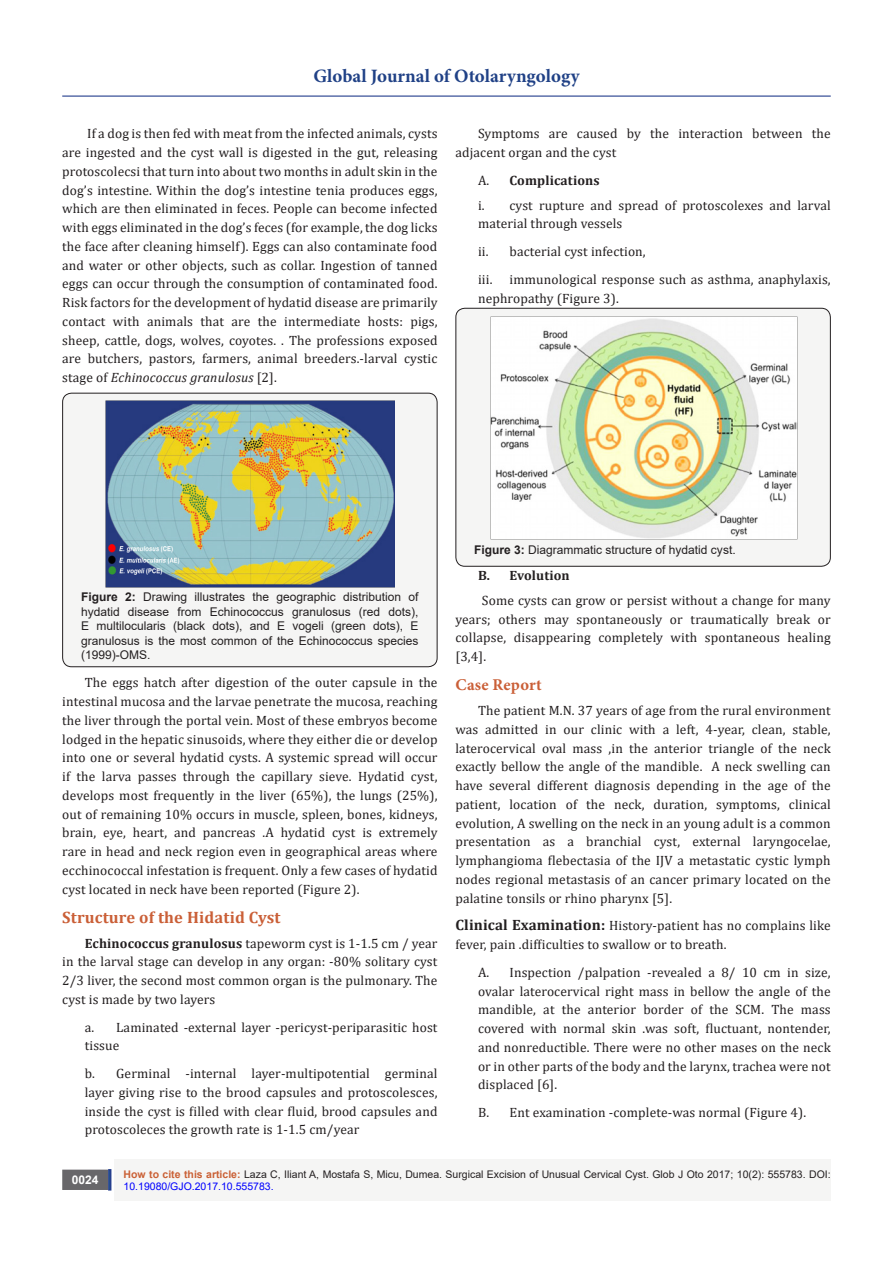
<style>
.page{position:relative;width:893px;height:1263px;background:#fff}
.page>*{position:absolute;margin:0;border:0;box-sizing:border-box;transform-origin:0 0}
.t1{font:700 18.9px "Minion Pro";color:#204186}
.No_Spacing{font:700 16.5px "Cambria";letter-spacing:.01em;color:#ca5f37}
.No_Spacing-2{font:700 16.5px "Minion Pro";letter-spacing:.015em;color:#ca5f37}
.No_Spacing-3{font:13.5px/18.8px "Cambria";letter-spacing:.01em;color:#231f20;text-align:justify}
.No_Spacing-4{font:700 13.5px "Cambria";letter-spacing:.01em;color:#231f20}
.t2{font:12px/14.4px "Arial";color:#231f20;text-align:justify}
.t3{font:700 12px "Arial";color:#fff}
.t4{font:10.5px/12.6px "Arial";color:#231f20}
.s1{font-style:italic}
.s2{font-weight:400}
.s3{font-weight:700}
.s4{font-weight:700;font-size:15px}
.s5{font-weight:700;color:#ca6035}
.s6{color:#00f}
</style>
<div class="page">
<div style="left:115px;top:1160px;width:716px;height:41px;background:#f5f5f4"></div>
<div style="left:63px;top:1170px;width:44px;height:19px;background:#68676a"></div>
<div style="left:62px;top:1169px;width:46px;height:21px;border:2px solid #68676a"></div>
<div style="left:108px;top:1169px;width:3px;height:21px;background:#1c6d90;border:2px solid #253f8e"></div>
<hr style="left:62px;top:96px;width:769px;height:1px;background:#253f8e">
<div style="left:63px;top:393px;width:374px;height:274px;background:#f5f5f4;border-radius:9px"></div>
<div style="left:62px;top:393px;width:375px;height:274px;border:1px solid #231f20;border-radius:9px"></div>
<img style="left:106px;top:401px;width:289px;height:186px">
<div style="left:456px;top:308px;width:374px;height:258px;background:#f5f5f4;border-radius:9px"></div>
<div style="left:455px;top:308px;width:376px;height:259px;border:1px solid #231f20;border-radius:9px"></div>
<img style="left:490px;top:317px;width:307px;height:223px">
<h1 class="t1" style="left:313px;top:63px;width:268px">Global Journal of Otolaryngology</h1>
<p class="No_Spacing-3" style="left:62px;top:124px;width:377px;text-indent:25px">If a dog is then fed with meat from the infected animals, cysts are ingested and the cyst wall is digested in the gut, releasing protoscolecsi that turn into about two months in adult skin in the dog’s intestine. Within the dog’s intestine tenia produces eggs, which are then eliminated in feces. People can become infected with eggs eliminated in the dog’s feces (for example, the dog licks the face after cleaning himself). Eggs can also contaminate food and water or other objects, such as collar. Ingestion of tanned eggs can occur through the consumption of contaminated food.<br>Risk factors for the development of hydatid disease are primarily contact with animals that are the intermediate hosts: pigs, sheep, cattle, dogs, wolves, coyotes. . The professions exposed are butchers, pastors, farmers, animal breeders.-larval cystic stage of <span class="s1">Echinococcus granulosus</span> [2].</p>
<p class="No_Spacing-3" style="left:455px;top:124px;width:377px;text-indent:22px">Symptoms are caused by the interaction between the adjacent organ and the cyst</p>
<p class="No_Spacing-4" style="left:478px;top:171px;width:123px"><span class="s2">A.</span> Complications</p>
<p class="No_Spacing-3" style="left:478px;top:196px;width:354px">i. cyst rupture and spread of protoscolexes and larval material through vessels</p>
<p class="No_Spacing-3" style="left:478px;top:242px;width:169px">ii. bacterial cyst infection,</p>
<p class="No_Spacing-3" style="left:478px;top:270px;width:16px">iii.</p>
<p class="No_Spacing-3" style="left:478px;top:270px;width:354px;text-indent:31px">immunological response such as asthma, anaphylaxis, nephropathy (Figure 3).</p>
<p class="t2" style="left:81px;top:590px;width:339px"><span class="s3">Figure 2:</span> Drawing illustrates the geographic distribution of hydatid disease from Echinococcus granulosus (red dots), E multilocularis (black dots), and E vogeli (green dots), E granulosus is the most common of the Echinococcus species (1999)-OMS.</p>
<p class="No_Spacing-3" style="left:62px;top:673px;width:377px;text-indent:22px">The eggs hatch after digestion of the outer capsule in the intestinal mucosa and the larvae penetrate the mucosa, reaching the liver through the portal vein. Most of these embryos become lodged in the hepatic sinusoids, where they either die or develop into one or several hydatid cysts. A systemic spread will occur if the larva passes through the capillary sieve. Hydatid cyst, develops most frequently in the liver (65%), the lungs (25%), out of remaining 10% occurs in muscle, spleen, bones, kidneys, brain, eye, heart, and pancreas .A hydatid cyst is extremely rare in head and neck region even in geographical areas where ecchinococcal infestation is frequent. Only a few cases of hydatid cyst located in neck have been reported (Figure 2).</p>
<p class="No_Spacing" style="left:62px;top:906px;width:220px">Structure of the Hidatid Cyst</p>
<p class="No_Spacing-3" style="left:62px;top:934px;width:377px;text-indent:22px"><span class="s3">Echinococcus granulosus</span> tapeworm cyst is 1-1.5 cm / year in the larval stage can develop in any organ: -80% solitary cyst 2/3 liver, the second most common organ is the pulmonary. The cyst is made by two layers</p>
<p class="No_Spacing-3" style="left:85px;top:1018px;width:354px">a. Laminated -external layer -pericyst-periparasitic host tissue</p>
<p class="No_Spacing-3" style="left:85px;top:1064px;width:354px">b. Germinal -internal layer-multipotential germinal layer giving rise to the brood capsules and protoscolesces, inside the cyst is filled with clear fluid, brood capsules and protoscoleces the growth rate is 1-1.5 cm/year</p>
<p class="t2" style="left:474px;top:543px;width:263px"><span class="s3">Figure 3:</span> Diagrammatic structure of hydatid cyst.</p>
<p class="No_Spacing-4" style="left:478px;top:566px;width:93px">B. Evolution</p>
<p class="No_Spacing-3" style="left:455px;top:591px;width:377px;text-indent:26px">Some cysts can grow or persist without a change for many years; others may spontaneously or traumatically break or collapse, disappearing completely with spontaneous healing [3,4].</p>
<p class="No_Spacing-2" style="left:455px;top:673px;width:88px">Case Report</p>
<p class="No_Spacing-3" style="left:455px;top:701px;width:377px;text-indent:22px">The patient M.N. 37 years of age from the rural environment was admitted in our clinic with a left, 4-year, clean, stable, laterocervical oval mass ,in the anterior triangle of the neck exactly bellow the angle of the mandible. A neck swelling can have several different diagnosis depending in the age of the patient, location of the neck, duration, symptoms, clinical evolution, A swelling on the neck in an young adult is a common presentation as a branchial cyst, external laryngocelae, lymphangioma flebectasia of the IJV a metastatic cystic lymph nodes regional metastasis of an cancer primary located on the palatine tonsils or rhino pharynx [5].</p>
<p class="No_Spacing-3" style="left:455px;top:916px;width:377px"><span class="s4">Clinical Examination:</span> History-patient has no complains like fever, pain .difficulties to swallow or to breath.</p>
<p class="No_Spacing-3" style="left:478px;top:963px;width:354px">A. Inspection /palpation -revealed a 8/ 10 cm in size, ovalar laterocervical right mass in bellow the angle of the mandible, at the anterior border of the SCM. The mass covered with normal skin .was soft, fluctuant, nontender, and nonreductible. There were no other mases on the neck or in other parts of the body and the larynx, trachea were not displaced [6].</p>
<p class="No_Spacing-3" style="left:478px;top:1103px;width:330px">B. Ent examination -complete-was normal (Figure 4).</p>
<p class="t3" style="left:72px;top:1171px;width:28px">0024</p>
<p class="t4" style="left:124px;top:1168px;width:709px"><span class="s5">How to cite this article:</span> Laza C, Iliant A, Mostafa S, Micu, Dumea. Surgical Excision of Unusual Cervical Cyst. Glob J Oto 2017; 10(2): 555783. DOI:<br><span class="s6">10.19080/GJO.2017.10.555783.</span></p>
</div>
